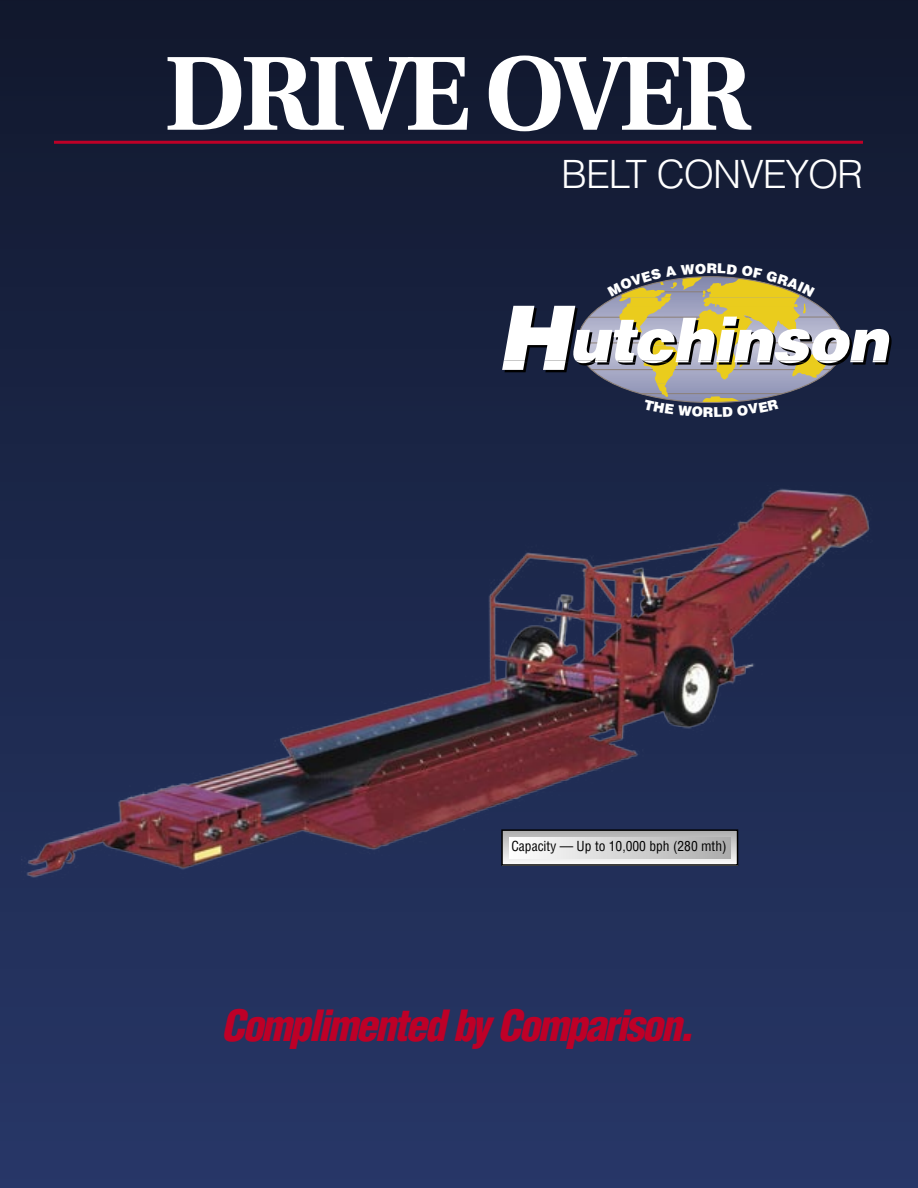
<style>
.page{position:relative;width:918px;height:1188px;background:#fff}
.page>*{position:absolute;margin:0;border:0;box-sizing:border-box;transform-origin:0 0}
.t1{font:700 105px "Utopia";letter-spacing:-.05em;color:#fff}
.t2{font:italic 900 condensed 42px "Helvetica";letter-spacing:-.05em;color:#be0027}
.t3{font:300 39px "Helvetica";letter-spacing:-.03em;color:#fff}
.t4{font:900 13.65px "Helvetica";color:#fff}
.t5{font:condensed 13.5px "Helvetica";color:#000}
</style>
<div class="page">
<div style="left:0;top:0;width:918px;height:1188px;background:linear-gradient(to bottom,#11182e,#273769)"></div>
<hr style="left:54px;top:141px;width:809px;height:3px;background:#be0027">
<img style="left:22px;top:485px;width:854px;height:400px">
<svg style="left:504px;top:832px;width:231px;height:31px"></svg>
<div style="left:501px;top:829px;width:237px;height:37px;border:2px solid #000"></div>
<div style="left:509px;top:838px;width:222px;height:20px;background:linear-gradient(to right,#fff,#acacac)"></div>
<svg style="left:502px;top:263px;width:391px;height:154px"></svg>
<h1 class="t1" style="left:164px;top:34px;width:589px">DRIVE OVER</h1>
<h3 class="t3" style="left:561px;top:149px;width:304px">BELT CONVEYOR</h3>
<p class="t4" style="left:703px;top:403px;width:12px">R</p>
<p class="t5" style="left:511px;top:838px;width:217px">Capacity — Up to 10,000 bph (280 mth)</p>
<h2 class="t2" style="left:221px;top:999px;width:474px">Complimented by Comparison.</h2>
</div>
